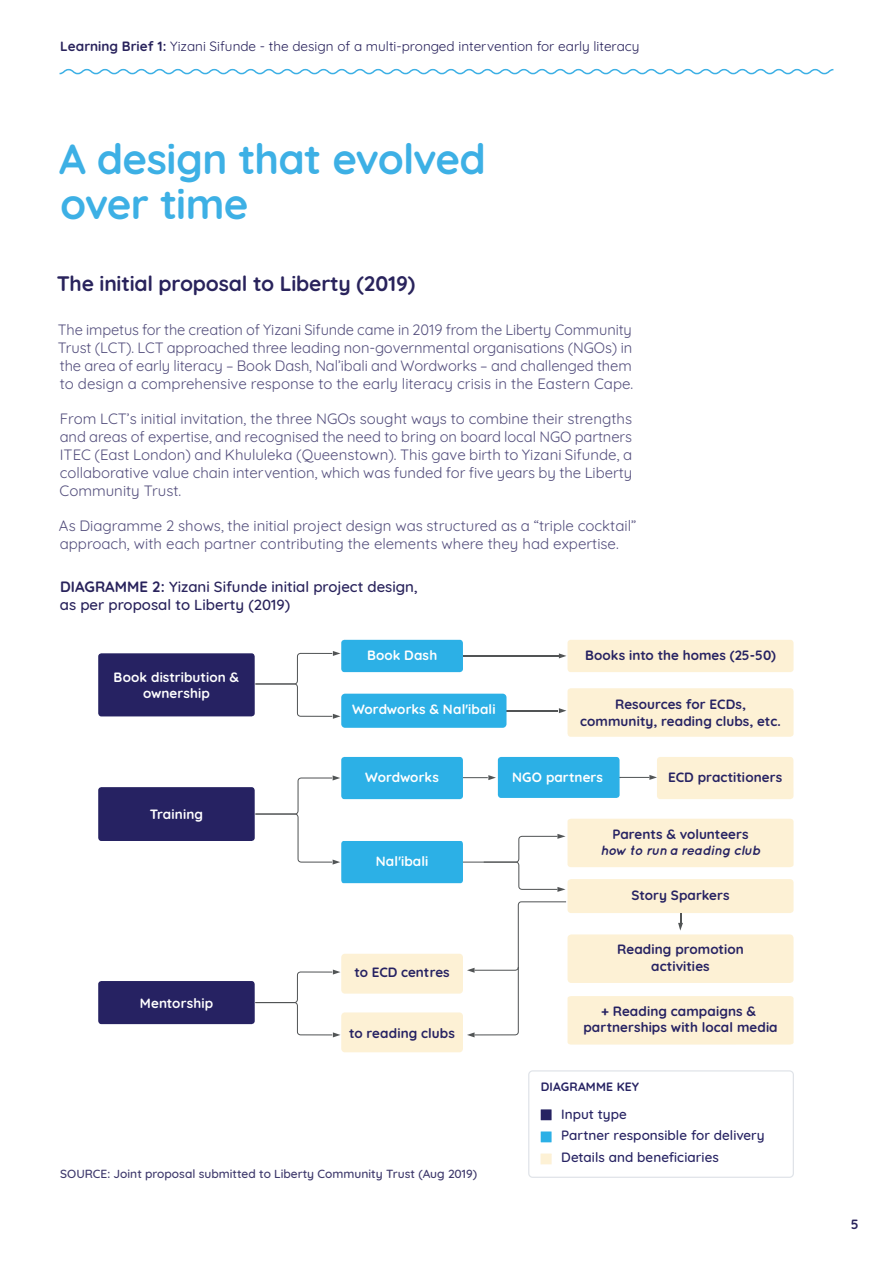
<style>
.page{position:relative;width:893px;height:1263px;background:#fff}
.page>*{position:absolute;margin:0;border:0;box-sizing:border-box;transform-origin:0 0}
.t1{font:700 42px/45px "Quicksand";letter-spacing:-.02em;color:#3db0e5}
.t2{font:700 21px "Quicksand";letter-spacing:-.01em;color:#29235c}
.t3{font:15px/18px "Quicksand";color:#544f7d;text-align:justify}
.t4{font:500 15px/18px "Quicksand";color:#29235c}
.t5{font:700 13.5px/16.2px "Quicksand";letter-spacing:.005em;color:#262262;text-align:center}
.t6{font:700 13.5px/16.2px "Quicksand";letter-spacing:.005em;color:#fff;text-align:center}
.t7{font:13.5px "Quicksand";color:#29235c}
.t8{font:500 13.5px/21.6px "Quicksand";letter-spacing:.005em;color:#262262}
.t9{font:italic 700 13.5px "Quicksand";letter-spacing:-.04em;color:#262262}
.t10{font:700 13.5px "Quicksand";color:#29235c}
.t11{font:700 12.15px "Quicksand";letter-spacing:.015em;color:#262262}
.t12{font:500 12px "Quicksand";color:#3e396c}
.s1{font-weight:700}
</style>
<div class="page">
<div style="left:341px;top:954px;width:122px;height:39px;background:#fdf1d5;border-radius:4px"></div>
<div style="left:341px;top:1012px;width:122px;height:40px;background:#fdf1d5;border-radius:4px"></div>
<div style="left:567px;top:879px;width:226px;height:34px;background:#fdf1d5;border-radius:4px"></div>
<div style="left:98px;top:653px;width:157px;height:63px;background:#262262;border-radius:3px"></div>
<div style="left:98px;top:787px;width:157px;height:54px;background:#262262;border-radius:3px"></div>
<div style="left:98px;top:981px;width:157px;height:43px;background:#262262;border-radius:3px"></div>
<hr style="left:463px;top:655px;width:95px;height:1px;background:#515455">
<svg style="left:559px;top:653px;width:7px;height:5px"></svg>
<hr style="left:506px;top:710px;width:52px;height:1px;background:#515455">
<svg style="left:559px;top:708px;width:7px;height:5px"></svg>
<svg style="left:255px;top:969px;width:85px;height:68px"></svg>
<svg style="left:255px;top:651px;width:85px;height:68px"></svg>
<div style="left:341px;top:757px;width:122px;height:42px;background:#2cb0e6;border-radius:3px"></div>
<div style="left:498px;top:757px;width:122px;height:41px;background:#2cb0e6;border-radius:3px"></div>
<div style="left:341px;top:640px;width:122px;height:32px;background:#2cb0e6;border-radius:3px"></div>
<div style="left:657px;top:757px;width:136px;height:42px;background:#fdf1d5;border-radius:3px"></div>
<div style="left:567px;top:640px;width:226px;height:32px;background:#fdf1d5;border-radius:3px"></div>
<div style="left:567px;top:688px;width:226px;height:49px;background:#fdf1d5;border-radius:3px"></div>
<div style="left:341px;top:694px;width:165px;height:34px;background:#2cb0e6;border-radius:4px"></div>
<svg style="left:467px;top:901px;width:326px;height:143px"></svg>
<svg style="left:528px;top:1070px;width:266px;height:108px"></svg>
<svg style="left:255px;top:775px;width:538px;height:117px"></svg>
<svg style="left:59px;top:68px;width:775px;height:7px"></svg>
<p class="t7" style="left:60px;top:35px;width:581px"><span class="s1">Learning Brief 1:</span> Yizani Sifunde - the design of a multi-pronged intervention for early literacy</p>
<h1 class="t1" style="left:59px;top:133px;width:428px">A design that evolved over time</h1>
<h2 class="t2" style="left:57px;top:266px;width:360px">The initial proposal to Liberty (2019)</h2>
<p class="t3" style="left:58px;top:319px;width:577px">The impetus for the creation of Yizani Sifunde came in 2019 from the Liberty Community Trust (LCT). LCT approached three leading non-governmental organisations (NGOs) in the area of early literacy – Book Dash, Nal’ibali and Wordworks – and challenged them to design a comprehensive response to the early literacy crisis in the Eastern Cape.</p>
<p class="t3" style="left:60px;top:408px;width:574px">From LCT’s initial invitation, the three NGOs sought ways to combine their strengths and areas of expertise, and recognised the need to bring on board local NGO partners ITEC (East London) and Khululeka (Queenstown). This gave birth to Yizani Sifunde, a collaborative value chain intervention, which was funded for five years by the Liberty Community Trust.</p>
<p class="t3" style="left:59px;top:515px;width:579px">As Diagramme 2 shows, the initial project design was structured as a “triple cocktail” approach, with each partner contributing the elements where they had expertise.</p>
<p class="t4" style="left:60px;top:576px;width:359px"><span class="s1">DIAGRAMME 2:</span> Yizani Sifunde initial project design, as per proposal to Liberty (2019)</p>
<p class="t6" style="left:114px;top:668px;width:127px">Book distribution &amp; ownership</p>
<p class="t6" style="left:150px;top:805px;width:55px">Training</p>
<p class="t6" style="left:140px;top:993px;width:75px">Mentorship</p>
<p class="t6" style="left:367px;top:646px;width:72px">Book Dash</p>
<p class="t5" style="left:585px;top:646px;width:192px">Books into the homes (25-50)</p>
<p class="t6" style="left:352px;top:700px;width:145px">Wordworks &amp; Nal'ibali</p>
<p class="t5" style="left:580px;top:695px;width:202px">Resources for ECDs, community, reading clubs, etc.</p>
<p class="t6" style="left:365px;top:768px;width:75px">Wordworks</p>
<p class="t6" style="left:512px;top:768px;width:92px">NGO partners</p>
<p class="t5" style="left:668px;top:768px;width:116px">ECD practitioners</p>
<p class="t6" style="left:376px;top:852px;width:54px">Nal'ibali</p>
<p class="t5" style="left:354px;top:963px;width:97px">to ECD centres</p>
<p class="t5" style="left:349px;top:1024px;width:107px">to reading clubs</p>
<p class="t5" style="left:612px;top:825px;width:138px">Parents &amp; volunteers</p>
<p class="t9" style="left:600px;top:843px;width:162px">how to run a reading club</p>
<p class="t5" style="left:631px;top:886px;width:100px">Story Sparkers</p>
<p class="t5" style="left:617px;top:940px;width:128px">Reading promotion activities</p>
<p class="t5" style="left:583px;top:1002px;width:196px">+ Reading campaigns &amp; partnerships with local media</p>
<p class="t11" style="left:541px;top:1076px;width:100px">DIAGRAMME KEY</p>
<p class="t8" style="left:561px;top:1102px;width:205px">Input type<br>Partner responsible for delivery<br>Details and beneficiaries</p>
<p class="t12" style="left:60px;top:1164px;width:418px">SOURCE: Joint proposal submitted to Liberty Community Trust (Aug 2019)</p>
<p class="t10" style="left:851px;top:1213px;width:9px">5</p>
</div>
